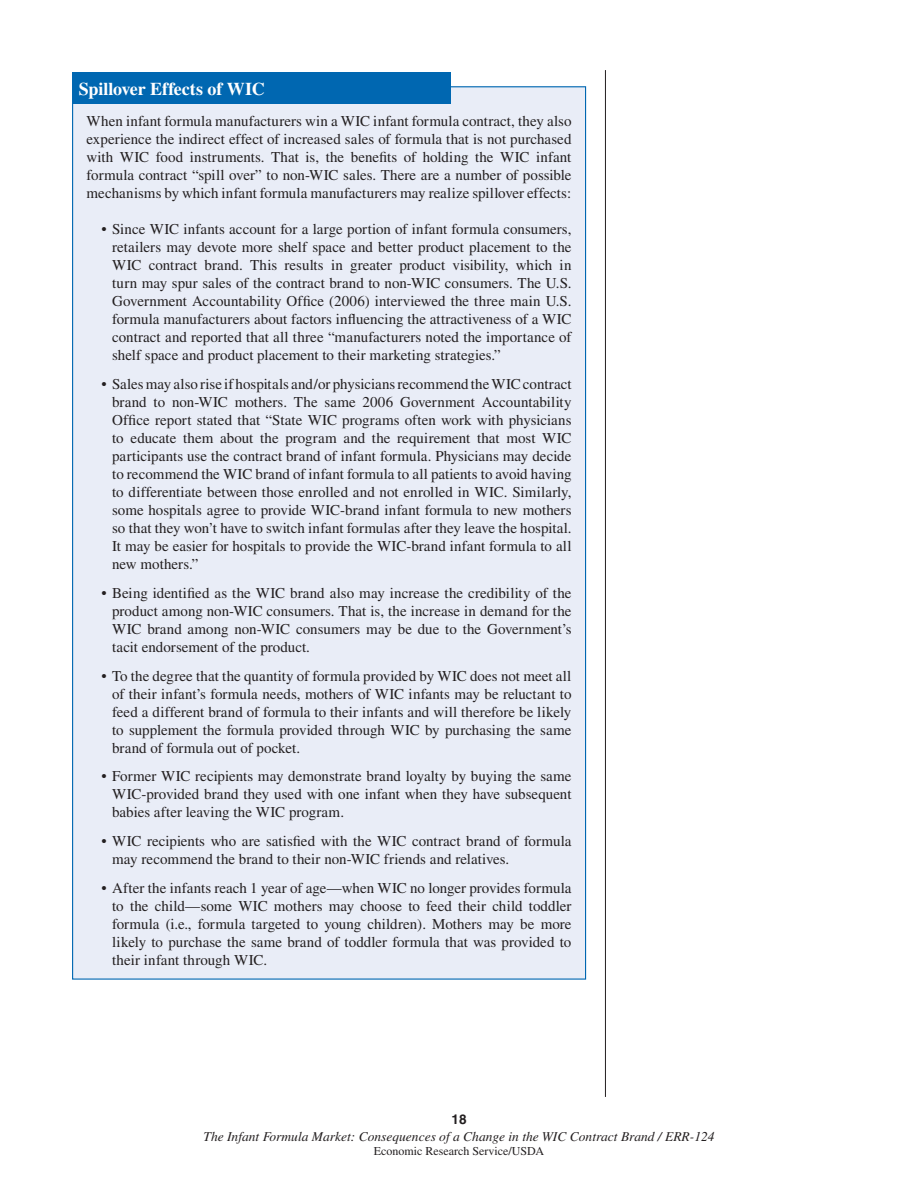
<style>
.page{position:relative;width:918px;height:1188px;background:#fff}
.page>*{position:absolute;margin:0;border:0;box-sizing:border-box;transform-origin:0 0}
.t1{font:700 18px "Times";letter-spacing:-.01em;color:#fff}
.t2{font:15px/18px "Times";color:#231f20;text-align:justify}
.t3{font:italic 13.5px "Times";color:#231f20}
.t4{font:700 13.5px "Helvetica";color:#231f20}
.t5{font:12px "Times";color:#231f20}
</style>
<div class="page">
<hr style="left:605px;top:70px;width:1px;height:1027px;background:#231f20">
<div style="left:73px;top:87px;width:513px;height:892px;background:#e9edf7"></div>
<div style="left:72px;top:72px;width:379px;height:32px;background:#0067b1"></div>
<p class="t1" style="left:79px;top:82px;width:187px">Spillover Effects of WIC</p>
<p class="t2" style="left:87px;top:113px;width:486px">When infant formula manufacturers win a WIC infant formula contract, they also experience the indirect effect of increased sales of formula that is not purchased with WIC food instruments. That is, the benefits of holding the WIC infant formula contract “spill over” to non-WIC sales. There are a number of possible mechanisms by which infant formula manufacturers may realize spillover effects:</p>
<p class="t2" style="left:112px;top:222px;width:461px;text-indent:-10px">• Since WIC infants account for a large portion of infant formula consumers, retailers may devote more shelf space and better product placement to the WIC contract brand. This results in greater product visibility, which in turn may spur sales of the contract brand to non-WIC consumers. The U.S.<br>Government Accountability Office (2006) interviewed the three main U.S. formula manufacturers about factors influencing the attractiveness of a WIC contract and reported that all three “manufacturers noted the importance of shelf space and product placement to their marketing strategies.”</p>
<p class="t2" style="left:112px;top:376px;width:461px;text-indent:-10px">• Sales may also rise if hospitals and/or physicians recommend the WIC contract brand to non-WIC mothers. The same 2006 Government Accountability Office report stated that “State WIC programs often work with physicians to educate them about the program and the requirement that most WIC participants use the contract brand of infant formula. Physicians may decide to recommend the WIC brand of infant formula to all patients to avoid having to differentiate between those enrolled and not enrolled in WIC. Similarly, some hospitals agree to provide WIC-brand infant formula to new mothers so that they won’t have to switch infant formulas after they leave the hospital.<br>It may be easier for hospitals to provide the WIC-brand infant formula to all new mothers.”</p>
<p class="t2" style="left:112px;top:585px;width:461px;text-indent:-10px">• Being identified as the WIC brand also may increase the credibility of the product among non-WIC consumers. That is, the increase in demand for the WIC brand among non-WIC consumers may be due to the Government’s tacit endorsement of the product.</p>
<p class="t2" style="left:112px;top:668px;width:461px;text-indent:-10px">• To the degree that the quantity of formula provided by WIC does not meet all of their infant’s formula needs, mothers of WIC infants may be reluctant to feed a different brand of formula to their infants and will therefore be likely to supplement the formula provided through WIC by purchasing the same brand of formula out of pocket.</p>
<p class="t2" style="left:112px;top:769px;width:461px;text-indent:-10px">• Former WIC recipients may demonstrate brand loyalty by buying the same WIC-provided brand they used with one infant when they have subsequent babies after leaving the WIC program.</p>
<p class="t2" style="left:112px;top:834px;width:461px;text-indent:-10px">• WIC recipients who are satisfied with the WIC contract brand of formula may recommend the brand to their non-WIC friends and relatives.</p>
<p class="t2" style="left:112px;top:880px;width:461px;text-indent:-10px">• After the infants reach 1 year of age—when WIC no longer provides formula to the child—some WIC mothers may choose to feed their child toddler formula (i.e., formula targeted to young children). Mothers may be more likely to purchase the same brand of toddler formula that was provided to their infant through WIC.</p>
<p class="t4" style="left:452px;top:1115px;width:17px">18</p>
<p class="t3" style="left:203px;top:1131px;width:513px">The Infant Formula Market: Consequences of a Change in the WIC Contract Brand / ERR-124</p>
<p class="t5" style="left:374px;top:1147px;width:172px">Economic Research Service/USDA</p>
</div>
